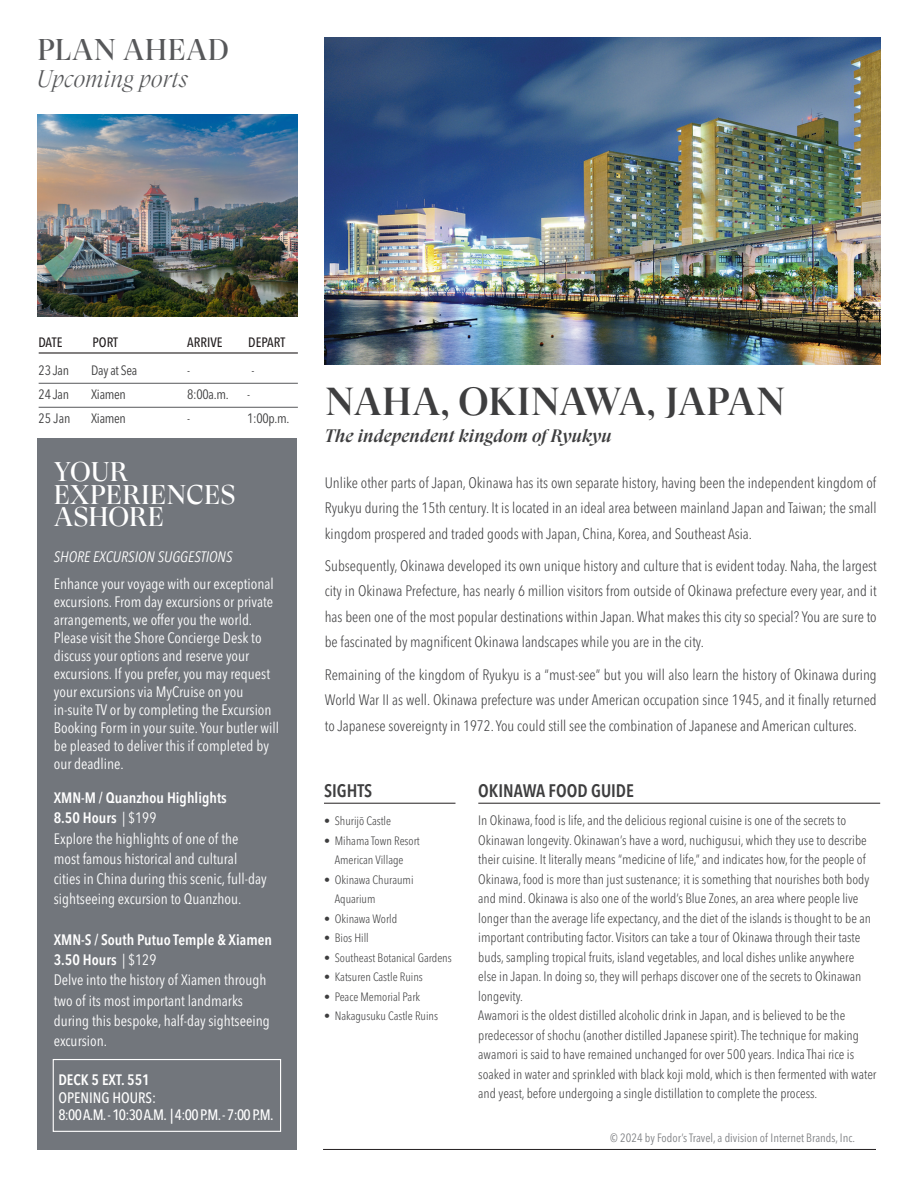
<style>
.page{position:relative;width:918px;height:1188px;background:#fff}
.page>*{position:absolute;margin:0;border:0;box-sizing:border-box;transform-origin:0 0}
.t1{font:500 39px "GT Super Display";color:#3e3e3f}
.t2{font:30px "GT Super Display";letter-spacing:.01em;color:#57585a}
.t3{font:27px/22.5px "GT Super Display";letter-spacing:.01em;color:#fff}
.t4{font:italic 300 24px "GT Super Display";color:#57585a}
.t5{font:italic 500 18px "GT Super Display";color:#3e3e3f}
.t6{font:600 condensed 18px "Avenir Next LT Pro";color:#3e3e3f}
.t7{font:300 condensed 15px/25.5px "Avenir Next LT Pro";color:#3e3e3f;text-align:justify}
.t8{font:condensed 15px/18px "Avenir Next LT Pro";color:#fff}
.t9{font:600 condensed 15px "Avenir Next LT Pro";color:#fff}
.t10{font:500 condensed 15px "Avenir Next LT Pro";color:#fff}
.t11{font:italic condensed 15px "Avenir Next LT Pro";color:#fff}
.t12{font:300 condensed 13.5px/19.5px "Avenir Next LT Pro";color:#3e3e3f}
.t13{font:condensed 13.5px "Avenir Next LT Pro";letter-spacing:-.02em;color:#3e3e3f}
.t14{font:500 condensed 13.5px "Avenir Next LT Pro";color:#231f20}
.t15{font:300 condensed 12px/19.5px "Avenir Next LT Pro";color:#3e3e3f;text-align:center}
.t16{font:condensed 12px "Avenir Next LT Pro";color:#808285}
.s1{font-weight:400}
</style>
<div class="page">
<hr style="left:323px;top:1149px;width:553px;height:1px;background:#231f20">
<img style="left:38px;top:115px;width:260px;height:202px">
<hr style="left:39px;top:383px;width:259px;height:1px;background:#57585a">
<hr style="left:39px;top:407px;width:259px;height:1px;background:#57585a">
<hr style="left:39px;top:352px;width:259px;height:2px;background:#231f20">
<img style="left:324px;top:38px;width:556px;height:326px">
<hr style="left:324px;top:803px;width:131px;height:1px;background:#231f20">
<hr style="left:478px;top:803px;width:402px;height:1px;background:#231f20">
<div style="left:37px;top:438px;width:260px;height:712px;background:#72767c"></div>
<div style="left:53px;top:1059px;width:228px;height:73px;border:1px solid #fff"></div>
<p class="t2" style="left:37px;top:34px;width:193px">PLAN AHEAD</p>
<p class="t4" style="left:37px;top:66px;width:152px">Upcoming ports</p>
<p class="t14" style="left:38px;top:334px;width:26px">DATE</p>
<p class="t14" style="left:92px;top:334px;width:27px">PORT</p>
<p class="t14" style="left:187px;top:334px;width:37px">ARRIVE</p>
<p class="t14" style="left:248px;top:334px;width:39px">DEPART</p>
<p class="t13" style="left:39px;top:362px;width:32px">23 Jan</p>
<p class="t13" style="left:91px;top:362px;width:48px">Day at Sea</p>
<p class="t13" style="left:187px;top:362px;width:5px">-</p>
<p class="t13" style="left:252px;top:362px;width:5px">-</p>
<p class="t13" style="left:39px;top:386px;width:32px">24 Jan</p>
<p class="t13" style="left:91px;top:386px;width:36px">Xiamen</p>
<p class="t13" style="left:187px;top:386px;width:43px">8:00a.m.</p>
<p class="t13" style="left:247px;top:386px;width:5px">-</p>
<p class="t13" style="left:39px;top:410px;width:33px">25 Jan</p>
<p class="t13" style="left:91px;top:410px;width:36px">Xiamen</p>
<p class="t13" style="left:187px;top:410px;width:5px">-</p>
<p class="t13" style="left:247px;top:410px;width:44px">1:00p.m.</p>
<p class="t3" style="left:54px;top:462px;width:76px">YOUR</p>
<p class="t3" style="left:54px;top:484px;width:183px">EXPERIENCES<br>ASHORE</p>
<p class="t11" style="left:54px;top:548px;width:180px">SHORE EXCURSION SUGGESTIONS</p>
<p class="t8" style="left:54px;top:575px;width:227px">Enhance your voyage with our exceptional excursions. From day excursions or private arrangements, we offer you the world.<br>Please visit the Shore Concierge Desk to discuss your options and reserve your excursions. If you prefer, you may request your excursions via MyCruise on you in-suite TV or by completing the Excursion Booking Form in your suite. Your butler will be pleased to deliver this if completed by our deadline.</p>
<p class="t9" style="left:54px;top:789px;width:175px">XMN-M / Quanzhou Highlights</p>
<p class="t9" style="left:54px;top:809px;width:104px">8.50 Hours <span class="s1">| $199</span></p>
<p class="t8" style="left:54px;top:828px;width:215px;line-height:20.2px">Explore the highlights of one of the most famous historical and cultural cities in China during this scenic, full-day sightseeing excursion to Quanzhou.</p>
<p class="t9" style="left:54px;top:930px;width:220px">XMN-S / South Putuo Temple &amp; Xiamen</p>
<p class="t9" style="left:54px;top:951px;width:104px">3.50 Hours <span class="s1">| $129</span></p>
<p class="t8" style="left:54px;top:970px;width:217px;line-height:20.2px">Delve into the history of Xiamen through two of its most important landmarks during this bespoke, half-day sightseeing</p>
<p class="t8" style="left:54px;top:1032px;width:55px">excursion.</p>
<p class="t9" style="left:58px;top:1071px;width:93px">DECK 5 EXT. 551</p>
<p class="t10" style="left:58px;top:1088px;width:99px">OPENING HOURS:</p>
<p class="t10" style="left:58px;top:1106px;width:217px">8:00 A.M. - 10:30 A.M. | 4:00 P.M. - 7:00 P.M.</p>
<p class="t1" style="left:325px;top:381px;width:462px">NAHA, OKINAWA, JAPAN</p>
<p class="t5" style="left:325px;top:426px;width:289px">The independent kingdom of Ryukyu</p>
<p class="t7" style="left:325px;top:470px;width:553px">Unlike other parts of Japan, Okinawa has its own separate history, having been the independent kingdom of Ryukyu during the 15th century. It is located in an ideal area between mainland Japan and Taiwan; the small kingdom prospered and traded goods with Japan, China, Korea, and Southeast Asia.</p>
<p class="t7" style="left:325px;top:553px;width:554px">Subsequently, Okinawa developed its own unique history and culture that is evident today. Naha, the largest city in Okinawa Prefecture, has nearly 6 million visitors from outside of Okinawa prefecture every year, and it has been one of the most popular destinations within Japan. What makes this city so special? You are sure to be fascinated by magnificent Okinawa landscapes while you are in the city.</p>
<p class="t7" style="left:325px;top:662px;width:553px">Remaining of the kingdom of Ryukyu is a “must-see” but you will also learn the history of Okinawa during World War II as well. Okinawa prefecture was under American occupation since 1945, and it finally returned to Japanese sovereignty in 1972. You could still see the combination of Japanese and American cultures.</p>
<p class="t6" style="left:324px;top:779px;width:50px">SIGHTS</p>
<p class="t15" style="left:324px;top:811px;width:69px">• Shurijō Castle</p>
<p class="t15" style="left:324px;top:831px;width:97px">• Mihama Town Resort<br>American Village</p>
<p class="t15" style="left:335px;top:870px;width:80px;text-align:left;text-indent:-11px">• Okinawa Churaumi<br>Aquarium</p>
<p class="t15" style="left:324px;top:909px;width:75px">• Okinawa World</p>
<p class="t15" style="left:324px;top:928px;width:46px">• Bios Hill</p>
<p class="t15" style="left:324px;top:948px;width:129px">• Southeast Botanical Gardens</p>
<p class="t15" style="left:324px;top:967px;width:100px">• Katsuren Castle Ruins</p>
<p class="t15" style="left:324px;top:987px;width:98px">• Peace Memorial Park</p>
<p class="t15" style="left:324px;top:1006px;width:116px">• Nakagusuku Castle Ruins</p>
<p class="t6" style="left:478px;top:779px;width:157px">OKINAWA FOOD GUIDE</p>
<p class="t12" style="left:478px;top:811px;width:400px">In Okinawa, food is life, and the delicious regional cuisine is one of the secrets to Okinawan longevity. Okinawan’s have a word, nuchigusui, which they use to describe their cuisine. It literally means “medicine of life,” and indicates how, for the people of Okinawa, food is more than just sustenance; it is something that nourishes both body and mind. Okinawa is also one of the world’s Blue Zones, an area where people live longer than the average life expectancy, and the diet of the islands is thought to be an important contributing factor. Visitors can take a tour of Okinawa through their taste buds, sampling tropical fruits, island vegetables, and local dishes unlike anywhere<br>else in Japan. In doing so, they will perhaps discover one of the secrets to Okinawan longevity.<br>Awamori is the oldest distilled alcoholic drink in Japan, and is believed to be the predecessor of shochu (another distilled Japanese spirit). The technique for making awamori is said to have remained unchanged for over 500 years. Indica Thai rice is soaked in water and sprinkled with black koji mold, which is then fermented with water and yeast, before undergoing a single distillation to complete the process.</p>
<p class="t16" style="left:610px;top:1130px;width:246px">© 2024 by Fodor’s Travel, a division of Internet Brands, Inc.</p>
</div>
